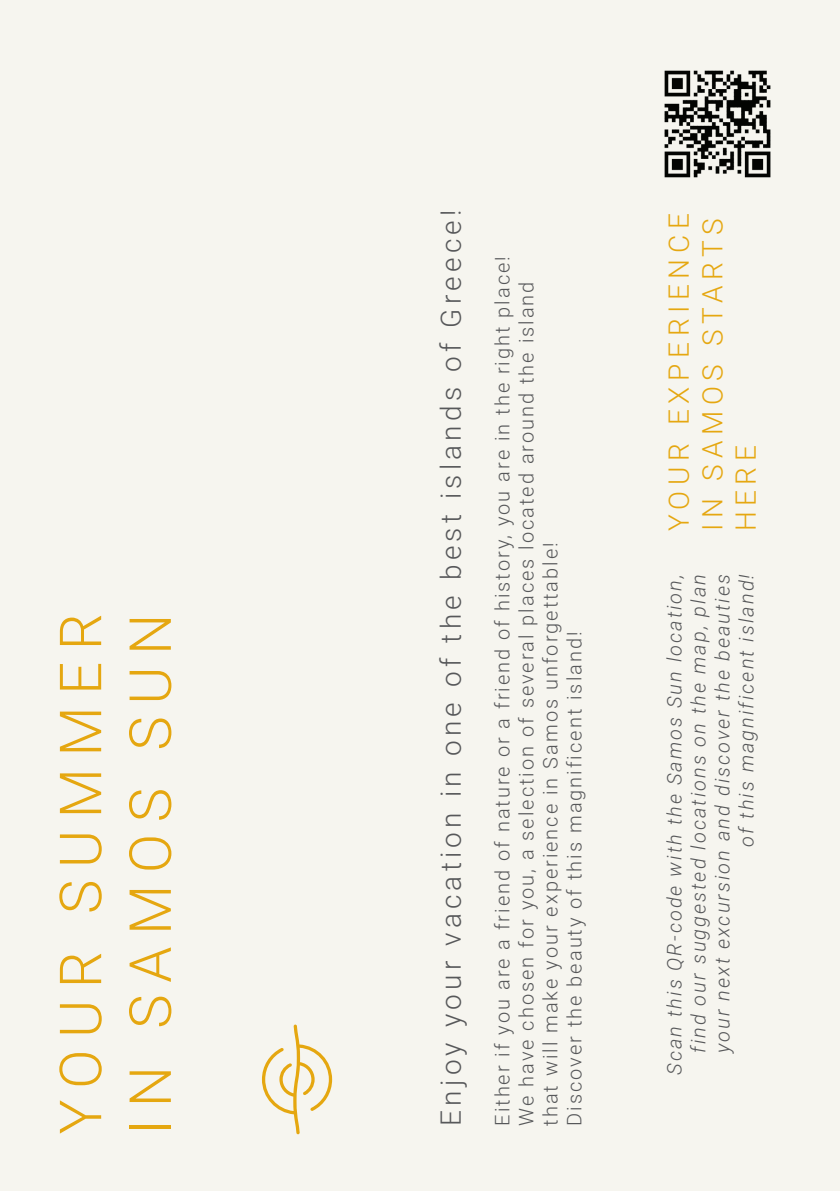
<style>
.page{position:relative;width:840px;height:1191px;background:#fff}
.page>*{position:absolute;margin:0;border:0;box-sizing:border-box;transform-origin:0 0}
.t1{font:300 58px/69.6px "Roboto";letter-spacing:.2em;color:#e5a710}
.t2{font:300 28px "Roboto";letter-spacing:.15em;color:#57585a}
.t3{font:300 28px/33.6px "Roboto";letter-spacing:.2em;color:#e5a710}
.t4{font:300 20px "Roboto";letter-spacing:.1em;color:#57585a}
.t5{font:italic 300 20px/24px "Roboto";letter-spacing:.1em;color:#57585a}
</style>
<div class="page">
<hr style="left:0;top:0;width:1px;height:1191px;background:#f6f5ef">
<div style="left:1px;top:0;width:838px;height:1191px;background:#f6f5ef"></div>
<svg style="left:262px;top:1024px;width:70px;height:110px"></svg>
<img style="left:664px;top:70px;width:107px;height:108px">
<p class="t1" style="left:43px;top:1134px;width:522px;rotate:-90deg">YOUR SUMMER<br>IN SAMOS SUN</p>
<p class="t2" style="left:431px;top:1125px;width:917px;rotate:-90deg">Enjoy your vacation in one of the best islands of Greece!</p>
<p class="t4" style="left:488px;top:1125px;width:871px;rotate:-90deg">Either if you are a friend of nature or a friend of history, you are in the right place!</p>
<p class="t4" style="left:512px;top:1125px;width:846px;rotate:-90deg">We have chosen for you, a selection of several places located around the island</p>
<p class="t4" style="left:536px;top:1125px;width:585px;rotate:-90deg">that will make your experience in Samos unforgettable!</p>
<p class="t4" style="left:560px;top:1125px;width:495px;rotate:-90deg">Discover the beauty of this magnificent island!</p>
<p class="t3" style="left:660px;top:531px;width:320px;rotate:-90deg">YOUR EXPERIENCE</p>
<p class="t3" style="left:694px;top:531px;width:314px;rotate:-90deg">IN SAMOS STARTS<br>HERE</p>
<p class="t5" style="left:661px;top:1074px;width:503px;rotate:-90deg">Scan this QR-code with the Samos Sun location,</p>
<p class="t5" style="left:685px;top:1053px;width:480px;rotate:-90deg">find our suggested locations on the map, plan your next excursion and discover the beauties</p>
<p class="t5" style="left:733px;top:847px;width:274px;rotate:-90deg">of this magnificent island!</p>
</div>
